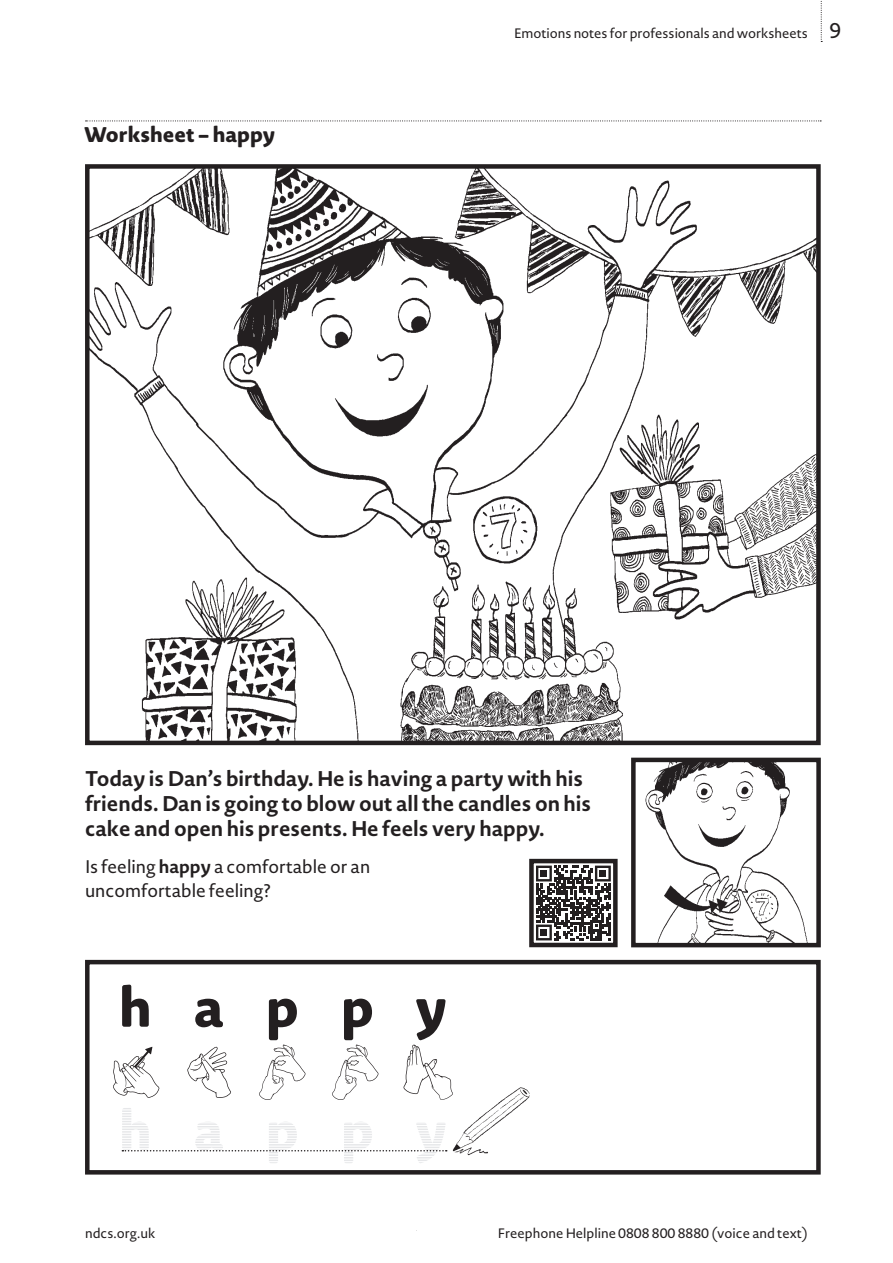
<style>
.page{position:relative;width:893px;height:1263px;background:#fff}
.page>*{position:absolute;margin:0;border:0;box-sizing:border-box;transform-origin:0 0}
.t1{font:800 54px "Novel Sans Rd Pro";letter-spacing:.775em;color:#e6e7e9}
.t2{font:800 54px "Novel Sans Rd Pro";letter-spacing:.775em;color:#231f20}
.t3{font:700 21px/24.8px "Novel Sans Pro";color:#231f20}
.t4{font:800 21px "Novel Sans Rd Pro";color:#231f20}
.t5{font:21px "Novel Sans Pro";color:#231f20}
.t6{font:18px/24px "Novel Sans Pro";color:#231f20}
.t7{font:13.5px "Novel Sans Pro";letter-spacing:-.005em;color:#231f20}
.s1{font-weight:700}
</style>
<div class="page">
<svg style="left:86px;top:120px;width:735px;height:1px"></svg>
<img style="left:90px;top:169px;width:726px;height:571px">
<div style="left:85px;top:164px;width:736px;height:581px;border:4px solid #231f20"></div>
<img style="left:645px;top:763px;width:163px;height:179px">
<div style="left:631px;top:758px;width:190px;height:189px;border:4px solid #231f20"></div>
<img style="left:417px;top:1087px;width:115px;height:88px">
<svg style="left:122px;top:1150px;width:325px;height:1px"></svg>
<svg style="left:113px;top:1047px;width:46px;height:51px"></svg>
<svg style="left:187px;top:1047px;width:44px;height:51px"></svg>
<svg style="left:259px;top:1045px;width:46px;height:55px"></svg>
<svg style="left:332px;top:1045px;width:46px;height:55px"></svg>
<svg style="left:403px;top:1045px;width:50px;height:55px"></svg>
<div style="left:85px;top:960px;width:736px;height:214px;border:4px solid #231f20"></div>
<svg style="left:536px;top:865px;width:75px;height:76px"></svg>
<svg style="left:536px;top:866px;width:75px;height:74px"></svg>
<div style="left:540px;top:870px;width:7px;height:7px;background:#231f20"></div>
<div style="left:599px;top:870px;width:7px;height:7px;background:#231f20"></div>
<div style="left:540px;top:929px;width:7px;height:7px;background:#231f20"></div>
<div style="left:529px;top:859px;width:89px;height:88px;border:4px solid #231f20"></div>
<svg style="left:821px;top:1px;width:1px;height:41px"></svg>
<p class="t4" style="left:84px;top:119px;width:193px">Worksheet – happy</p>
<p class="t7" style="left:514px;top:24px;width:295px">Emotions notes for professionals and worksheets</p>
<p class="t5" style="left:829px;top:16px;width:14px">9</p>
<p class="t3" style="left:85px;top:766px;width:508px">Today is Dan’s birthday. He is having a party with his friends. Dan is going to blow out all the candles on his cake and open his presents. He feels very happy.</p>
<p class="t6" style="left:85px;top:854px;width:287px">Is feeling <span class="s1">happy</span> a comfortable or an uncomfortable feeling?</p>
<h1 class="t2" style="left:119px;top:967px;width:330px">happy</h1>
<h1 class="t1" style="left:119px;top:1090px;width:330px">happy</h1>
<p class="t7" style="left:85px;top:1223px;width:72px">ndcs.org.uk</p>
<p class="t7" style="left:498px;top:1223px;width:311px">Freephone Helpline 0808 800 8880 (voice and text)</p>
</div>
